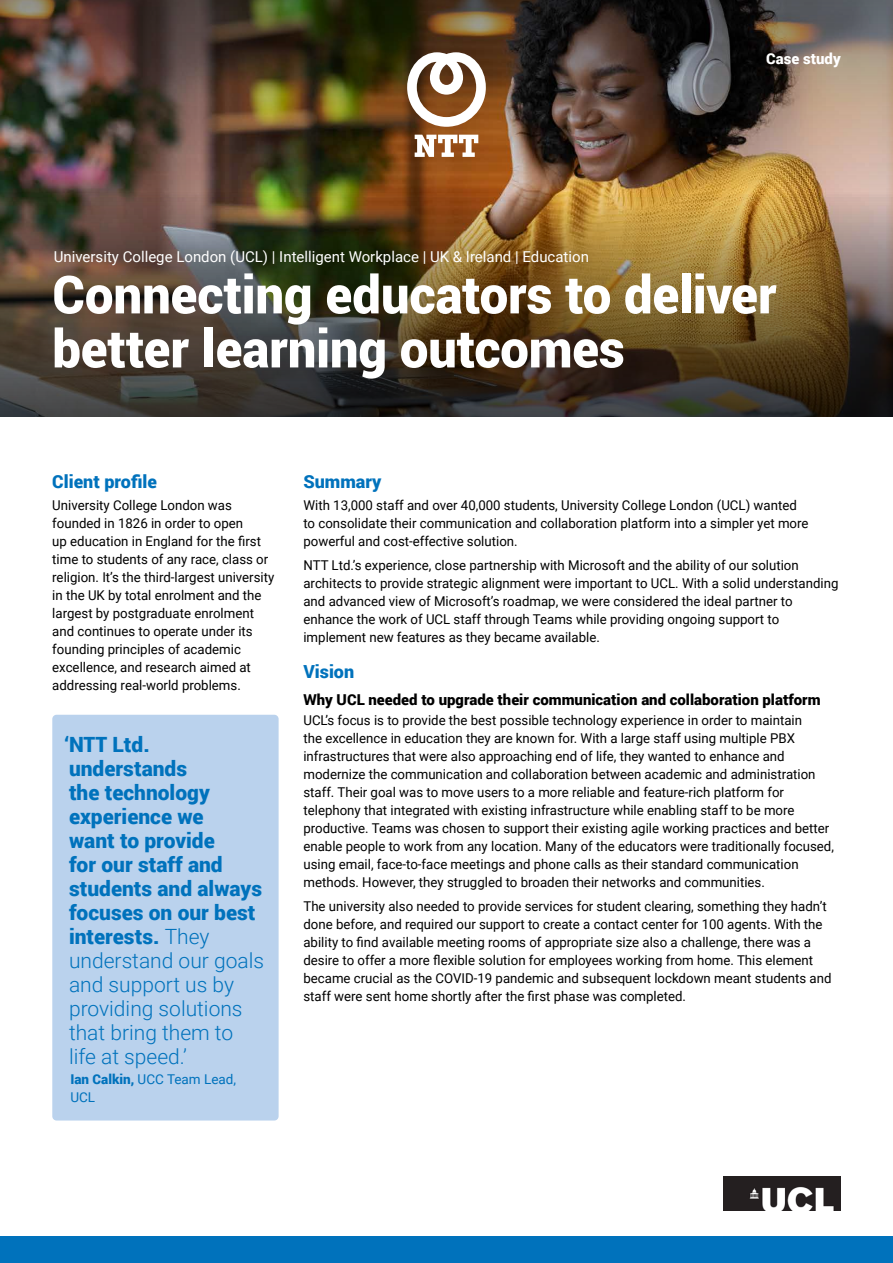
<style>
.page{position:relative;width:893px;height:1263px;background:#fff}
.page>*{position:absolute;margin:0;border:0;box-sizing:border-box;transform-origin:0 0}
.t1{font:900 52.5px/54px "Roboto";letter-spacing:-.005em;color:#fff}
.t2{font:900 21px/24px "Roboto";color:#0072bc}
.t3{font:900 18px "Roboto";color:#0072bc}
.t4{font:15px "Roboto";color:#fff}
.t5{font:900 15px "Roboto";color:#000}
.t6{font:900 15px "Roboto";color:#fff}
.t7{font:13.5px/18px "Roboto";color:#000}
.t8{font:13.5px/18px "Roboto";color:#0072bc}
.s1{font-weight:300}
.s2{font-weight:900}
</style>
<div class="page">
<svg style="left:0;top:393px;width:893px;height:24px;background:#31302d"></svg>
<img style="left:0;top:0;width:893px;height:393px">
<div style="left:52px;top:715px;width:227px;height:405px;background:#bad2ed;border-radius:4px"></div>
<div style="left:0;top:1236px;width:893px;height:27px;background:#0072bc"></div>
<svg style="left:415px;top:135px;width:63px;height:22px"></svg>
<svg style="left:407px;top:52px;width:79px;height:75px"></svg>
<img style="left:724px;top:1176px;width:117px;height:35px">
<p class="t6" style="left:766px;top:48px;width:76px">Case study</p>
<p class="t4" style="left:54px;top:246px;width:537px">University College London (UCL) | Intelligent Workplace | UK &amp; Ireland | Education</p>
<h1 class="t1" style="left:52px;top:266px;width:726px">Connecting educators to deliver better learning outcomes</h1>
<h3 class="t3" style="left:52px;top:469px;width:106px">Client profile</h3>
<p class="t7" style="left:52px;top:496px;width:224px">University College London was founded in 1826 in order to open<br>up education in England for the first time to students of any race, class or religion. It’s the third-largest university in the UK by total enrolment and the largest by postgraduate enrolment and continues to operate under its founding principles of academic excellence, and research aimed at addressing real-world problems.</p>
<h2 class="t2" style="left:65px;top:731px;width:201px">‘NTT Ltd. understands<br>the technology experience we<br>want to provide<br>for our staff and students and always focuses on our best interests. <span class="s1">They understand our goals and support us by providing solutions that bring them to<br>life at speed.’</span></h2>
<p class="t8" style="left:70px;top:1069px;width:167px"><span class="s2">Ian Calkin,</span> UCC Team Lead,<br>UCL</p>
<h3 class="t3" style="left:303px;top:469px;width:80px">Summary</h3>
<p class="t7" style="left:303px;top:496px;width:507px">With 13,000 staff and over 40,000 students, University College London (UCL) wanted to consolidate their communication and collaboration platform into a simpler yet more powerful and cost-effective solution.</p>
<p class="t7" style="left:303px;top:556px;width:536px">NTT Ltd.’s experience, close partnership with Microsoft and the ability of our solution architects to provide strategic alignment were important to UCL. With a solid understanding and advanced view of Microsoft’s roadmap, we were considered the ideal partner to enhance the work of UCL staff through Teams while providing ongoing support to implement new features as they became available.</p>
<h3 class="t3" style="left:303px;top:659px;width:52px">Vision</h3>
<p class="t5" style="left:303px;top:689px;width:519px">Why UCL needed to upgrade their communication and collaboration platform</p>
<p class="t7" style="left:303px;top:711px;width:532px">UCL’s focus is to provide the best possible technology experience in order to maintain<br>the excellence in education they are known for. With a large staff using multiple PBX infrastructures that were also approaching end of life, they wanted to enhance and modernize the communication and collaboration between academic and administration staff. Their goal was to move users to a more reliable and feature-rich platform for telephony that integrated with existing infrastructure while enabling staff to be more productive. Teams was chosen to support their existing agile working practices and better enable people to work from any location. Many of the educators were traditionally focused, using email, face-to-face meetings and phone calls as their standard communication methods. However, they struggled to broaden their networks and communities.</p>
<p class="t7" style="left:303px;top:897px;width:530px">The university also needed to provide services for student clearing, something they hadn’t done before, and required our support to create a contact center for 100 agents. With the ability to find available meeting rooms of appropriate size also a challenge, there was a desire to offer a more flexible solution for employees working from home. This element became crucial as the COVID-19 pandemic and subsequent lockdown meant students and staff were sent home shortly after the first phase was completed.</p>
</div>
